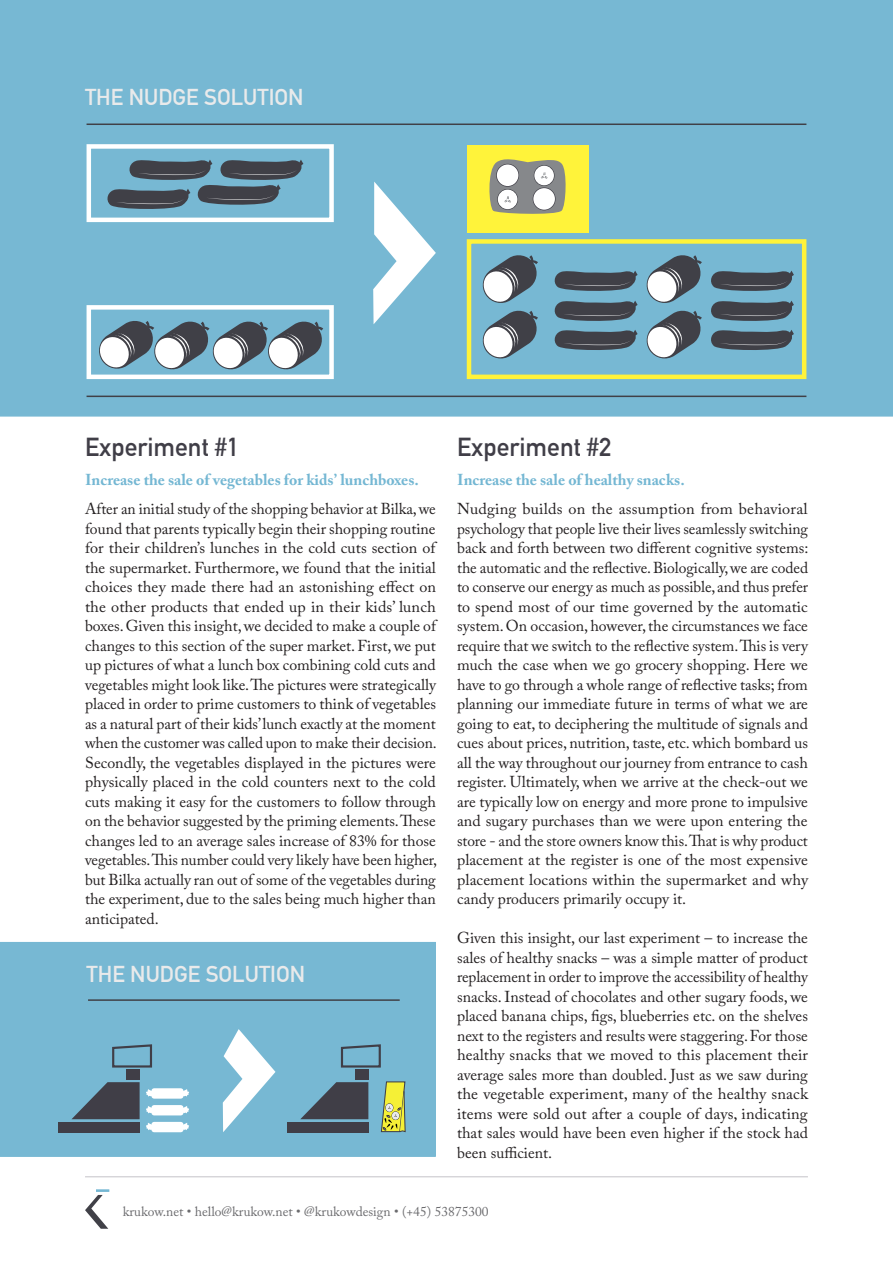
<style>
.page{position:relative;width:893px;height:1263px;background:#fff}
.page>*{position:absolute;margin:0;border:0;box-sizing:border-box;transform-origin:0 0}
.t1{font:700 25.5px "DIN Alternate";color:#403e47}
.t2{font:700 22.5px "DIN Alternate";color:#e9eaeb}
.t3{font:15.75px/19.5px "Adobe Caslon Pro";color:#231f20;text-align:justify}
.t4{font:700 15.75px "Adobe Caslon Pro";color:#74b7d3}
.t5{font:13.5px "Adobe Caslon Pro";color:#6b6b6e}
</style>
<div class="page">
<div style="left:0;top:0;width:893px;height:417px;background:#77b8d3"></div>
<hr style="left:87px;top:124px;width:719px;height:1px;background:#404047">
<hr style="left:87px;top:396px;width:719px;height:1px;background:#404047">
<svg style="left:373px;top:182px;width:63px;height:142px"></svg>
<hr style="left:85px;top:1176px;width:723px;height:1px;background:#736e7b">
<svg style="left:105px;top:158px;width:202px;height:53px;background:#5c7b8c"></svg>
<div style="left:87px;top:144px;width:247px;height:78px;border:4px solid #fff"></div>
<div style="left:467px;top:239px;width:339px;height:140px;border:4px solid #fff33a"></div>
<div style="left:467px;top:145px;width:121px;height:87px;background:#fff33a"></div>
<div style="left:87px;top:305px;width:247px;height:74px;border:4px solid #fff"></div>
<svg style="left:97px;top:318px;width:227px;height:54px"></svg>
<svg style="left:552px;top:253px;width:245px;height:108px;background:#698d9e"></svg>
<svg style="left:480px;top:253px;width:59px;height:108px"></svg>
<svg style="left:489px;top:159px;width:77px;height:55px;background:#a6a693"></svg>
<svg style="left:496px;top:164px;width:23px;height:23px"></svg>
<div style="left:497px;top:164px;width:21px;height:22px;background:#fff;border-radius:50%"></div>
<svg style="left:533px;top:187px;width:23px;height:23px"></svg>
<div style="left:533px;top:188px;width:22px;height:22px;background:#fff;border-radius:50%"></div>
<div style="left:0;top:942px;width:436px;height:215px;background:#77b8d3"></div>
<svg style="left:380px;top:1081px;width:26px;height:52px"></svg>
<hr style="left:88px;top:999px;width:312px;height:2px;background:#404047">
<div style="left:151px;top:1122px;width:32px;height:10px;background:#fff;border-radius:3px"></div>
<svg style="left:182px;top:1122px;width:8px;height:8px"></svg>
<div style="left:151px;top:1105px;width:32px;height:10px;background:#fff;border-radius:3px"></div>
<svg style="left:182px;top:1105px;width:8px;height:8px"></svg>
<div style="left:151px;top:1088px;width:32px;height:11px;background:#fff;border-radius:3px"></div>
<svg style="left:182px;top:1089px;width:8px;height:8px"></svg>
<svg style="left:71px;top:1082px;width:82px;height:48px;background:#5d7787"></svg>
<div style="left:58px;top:1122px;width:82px;height:10px;background:#403e47"></div>
<div style="left:126px;top:1070px;width:14px;height:10px;background:#403e47"></div>
<svg style="left:111px;top:1043px;width:42px;height:26px"></svg>
<svg style="left:300px;top:1082px;width:68px;height:37px;background:#4f5f6d"></svg>
<div style="left:287px;top:1122px;width:81px;height:10px;background:#403e47"></div>
<div style="left:355px;top:1070px;width:13px;height:10px;background:#403e47"></div>
<svg style="left:340px;top:1043px;width:42px;height:26px"></svg>
<svg style="left:223px;top:1029px;width:52px;height:103px"></svg>
<svg style="left:85px;top:1189px;width:24px;height:40px"></svg>
<p class="t2" style="left:85px;top:79px;width:220px">THE NUDGE SOLUTION</p>
<p class="t1" style="left:85px;top:427px;width:156px">Experiment #1</p>
<p class="t1" style="left:457px;top:427px;width:156px">Experiment #2</p>
<p class="t4" style="left:85px;top:470px;width:335px">Increase the sale of vegetables for kids’ lunchboxes.</p>
<p class="t4" style="left:457px;top:470px;width:229px">Increase the sale of healthy snacks.</p>
<p class="t3" style="left:85px;top:499px;width:354px">After an initial study of the shopping behavior at Bilka, we found that parents typically begin their shopping routine for their children’s lunches in the cold cuts section of the supermarket. Furthermore, we found that the initial choices they made there had an astonishing effect on the other products that ended up in their kids’ lunch boxes. Given this insight, we decided to make a couple of changes to this section of the super market. First, we put up pictures of what a lunch box combining cold cuts and vegetables might look like. The pictures were strategically placed in order to prime customers to think of vegetables as a natural part of their kids’ lunch exactly at the moment when the customer was called upon to make their decision.<br>Secondly, the vegetables displayed in the pictures were physically placed in the cold counters next to the cold cuts making it easy for the customers to follow through on the behavior suggested by the priming elements. These changes led to an average sales increase of 83% for those vegetables. This number could very likely have been higher, but Bilka actually ran out of some of the vegetables during the experiment, due to the sales being much higher than anticipated.</p>
<p class="t3" style="left:457px;top:499px;width:353px">Nudging builds on the assumption from behavioral psychology that people live their lives seamlessly switching back and forth between two different cognitive systems: the automatic and the reflective. Biologically, we are coded to conserve our energy as much as possible, and thus prefer to spend most of our time governed by the automatic system. On occasion, however, the circumstances we face require that we switch to the reflective system. This is very much the case when we go grocery shopping. Here we have to go through a whole range of reflective tasks; from planning our immediate future in terms of what we are going to eat, to deciphering the multitude of signals and cues about prices, nutrition, taste, etc. which bombard us all the way throughout our journey from entrance to cash register. Ultimately, when we arrive at the check-out we are typically low on energy and more prone to impulsive and sugary purchases than we were upon entering the store - and the store owners know this. That is why product placement at the register is one of the most expensive placement locations within the supermarket and why candy producers primarily occupy it.</p>
<p class="t3" style="left:457px;top:928px;width:352px">Given this insight, our last experiment – to increase the sales of healthy snacks – was a simple matter of product replacement in order to improve the accessibility of healthy snacks. Instead of chocolates and other sugary foods, we placed banana chips, figs, blueberries etc. on the shelves next to the registers and results were staggering. For those healthy snacks that we moved to this placement their average sales more than doubled. Just as we saw during the vegetable experiment, many of the healthy snack items were sold out after a couple of days, indicating that sales would have been even higher if the stock had been sufficient.</p>
<p class="t2" style="left:87px;top:957px;width:220px">THE NUDGE SOLUTION</p>
<p class="t5" style="left:123px;top:1203px;width:367px">krukow.net • hello@krukow.net • @krukowdesign • (+45) 53875300</p>
</div>
